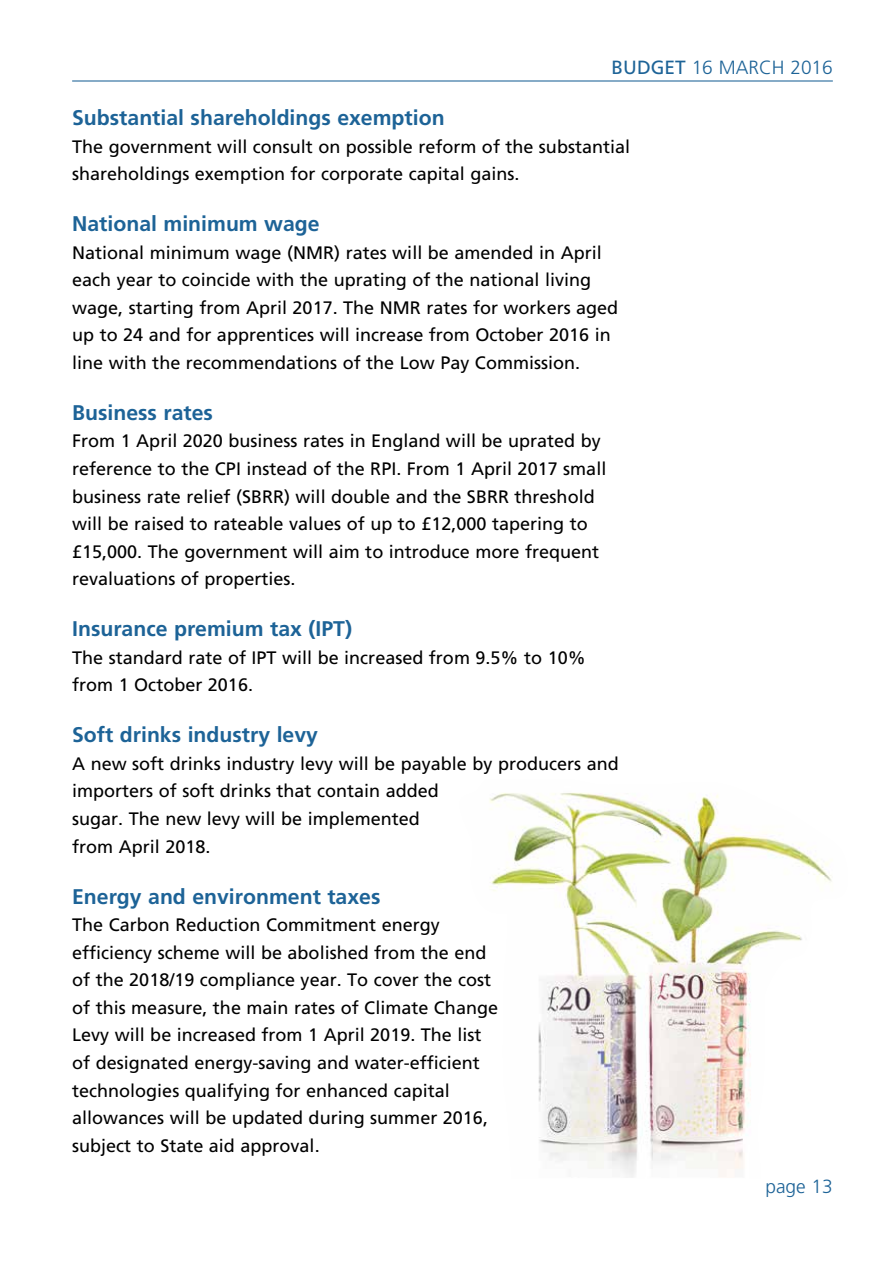
<style>
.page{position:relative;width:893px;height:1263px;background:#fff}
.page>*{position:absolute;margin:0;border:0;box-sizing:border-box;transform-origin:0 0}
.t1{font:700 21.15px "Frutiger";color:#1d6397}
.t2{font:300 19.05px "Frutiger";color:#1d6397}
.t3{font:18px/27.6px "Frutiger";color:#000}
.s1{font-weight:400}
</style>
<div class="page">
<hr style="left:72px;top:80px;width:761px;height:2px;background:#1d6397">
<img style="left:489px;top:792px;width:343px;height:386px">
<p class="t2" style="left:612px;top:57px;width:223px"><span class="s1">BUDGET</span> 16 MARCH 2016</p>
<p class="t1" style="left:72px;top:105px;width:374px">Substantial shareholdings exemption</p>
<p class="t3" style="left:72px;top:133px;width:559px">The government will consult on possible reform of the substantial shareholdings exemption for corporate capital gains.</p>
<p class="t1" style="left:72px;top:211px;width:249px">National minimum wage</p>
<p class="t3" style="left:72px;top:239px;width:548px">National minimum wage (NMR) rates will be amended in April each year to coincide with the uprating of the national living wage, starting from April 2017. The NMR rates for workers aged up to 24 and for apprentices will increase from October 2016 in line with the recommendations of the Low Pay Commission.</p>
<p class="t1" style="left:72px;top:400px;width:142px">Business rates</p>
<p class="t3" style="left:72px;top:427px;width:536px">From 1 April 2020 business rates in England will be uprated by reference to the CPI instead of the RPI. From 1 April 2017 small business rate relief (SBRR) will double and the SBRR threshold will be raised to rateable values of up to £12,000 tapering to £15,000. The government will aim to introduce more frequent revaluations of properties.</p>
<p class="t1" style="left:72px;top:616px;width:281px">Insurance premium tax (IPT)</p>
<p class="t3" style="left:72px;top:644px;width:515px">The standard rate of IPT will be increased from 9.5% to 10% from 1 October 2016.</p>
<p class="t1" style="left:72px;top:722px;width:247px">Soft drinks industry levy</p>
<p class="t3" style="left:72px;top:750px;width:548px">A new soft drinks industry levy will be payable by producers and importers of soft drinks that contain added<br>sugar. The new levy will be implemented<br>from April 2018.</p>
<p class="t1" style="left:72px;top:884px;width:310px">Energy and environment taxes</p>
<p class="t3" style="left:72px;top:911px;width:427px">The Carbon Reduction Commitment energy efficiency scheme will be abolished from the end of the 2018/19 compliance year. To cover the cost of this measure, the main rates of Climate Change Levy will be increased from 1 April 2019. The list of designated energy-saving and water-efficient technologies qualifying for enhanced capital allowances will be updated during summer 2016, subject to State aid approval.</p>
<p class="t2" style="left:765px;top:1175px;width:69px">page 13</p>
</div>
